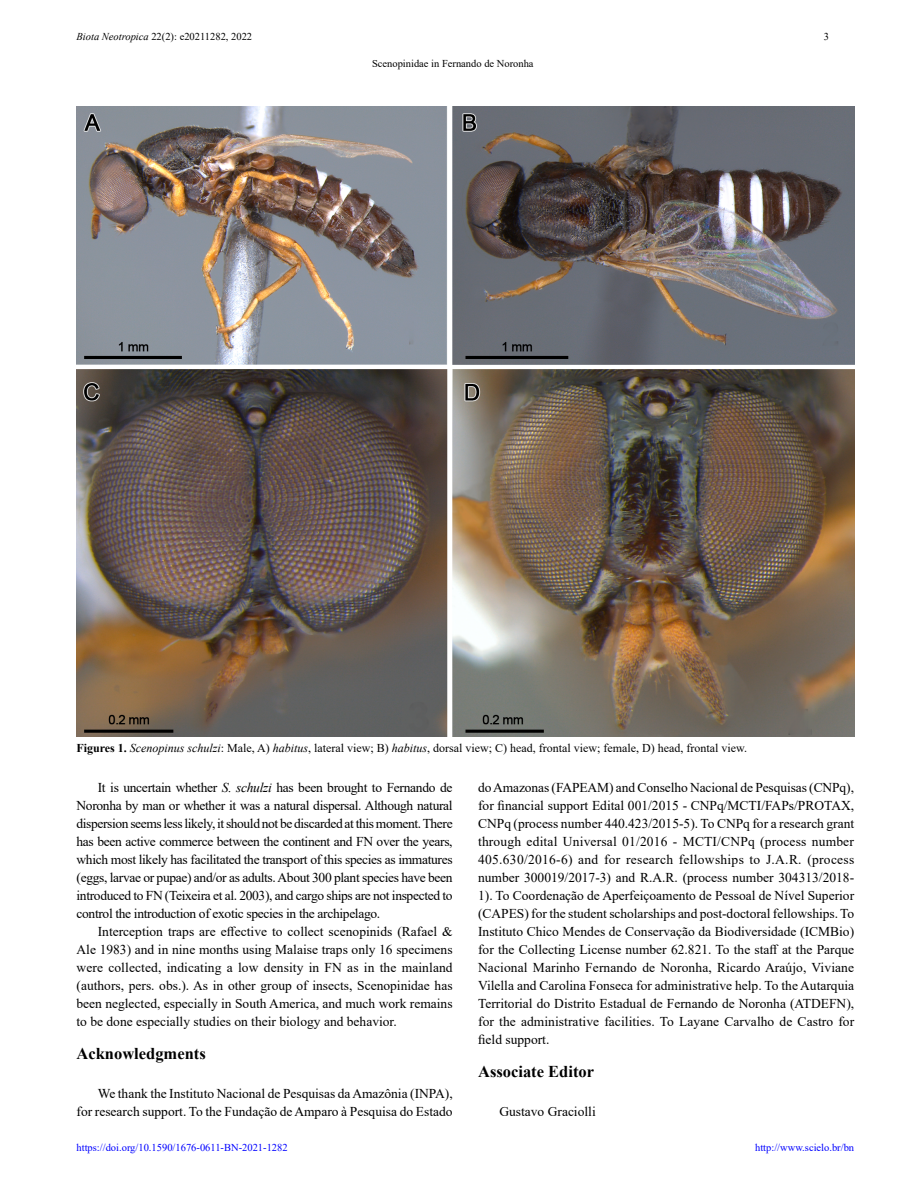
<style>
.page{position:relative;width:918px;height:1188px;background:#fff}
.page>*{position:absolute;margin:0;border:0;box-sizing:border-box;transform-origin:0 0}
.t1{font:700 16.5px "Times New Roman";color:#000}
.t2{font:13.5px/18px "Times New Roman";color:#000;text-align:justify}
.t3{font:12px "Times New Roman";color:#000}
.t4{font:10.5px "Times New Roman";color:#00f}
.t5{font:10.5px "Times New Roman";color:#000}
.s1{font-style:italic}
.s2{font-weight:700}
</style>
<div class="page">
<img style="left:77px;top:106px;width:777px;height:630px">
<p class="t5" style="left:77px;top:29px;width:177px"><span class="s1">Biota Neotropica</span> 22(2): e20211282, 2022</p>
<p class="t5" style="left:372px;top:56px;width:163px">Scenopinidae in Fernando de Noronha</p>
<p class="t5" style="left:824px;top:29px;width:7px">3</p>
<p class="t3" style="left:77px;top:739px;width:672px"><span class="s2">Figures 1.</span> <span class="s1">Scenopinus schulzi</span>: Male, A) <span class="s1">habitus</span>, lateral view; B) <span class="s1">habitus</span>, dorsal view; C) head, frontal view; female, D) head, frontal view.</p>
<p class="t2" style="left:77px;top:778px;width:378px;text-indent:21px">It is uncertain whether <span class="s1">S. schulzi</span> has been brought to Fernando de Noronha by man or whether it was a natural dispersal. Although natural dispersion seems less likely, it should not be discarded at this moment. There has been active commerce between the continent and FN over the years, which most likely has facilitated the transport of this species as immatures (eggs, larvae or pupae) and/or as adults. About 300 plant species have been introduced to FN (Teixeira et al. 2003), and cargo ships are not inspected to control the introduction of exotic species in the archipelago.</p>
<p class="t2" style="left:77px;top:922px;width:378px;text-indent:21px">Interception traps are effective to collect scenopinids (Rafael &amp; Ale 1983) and in nine months using Malaise traps only 16 specimens were collected, indicating a low density in FN as in the mainland (authors, pers. obs.). As in other group of insects, Scenopinidae has been neglected, especially in South America, and much work remains to be done especially studies on their biology and behavior.</p>
<p class="t1" style="left:77px;top:1041px;width:131px">Acknowledgments</p>
<p class="t2" style="left:77px;top:1084px;width:378px;text-align:right">We thank the Instituto Nacional de Pesquisas da Amazônia (INPA),<br>for research support. To the Fundação de Amparo à Pesquisa do Estado</p>
<p class="t2" style="left:478px;top:778px;width:378px">do Amazonas (FAPEAM) and Conselho Nacional de Pesquisas (CNPq), for financial support Edital 001/2015 - CNPq/MCTI/FAPs/PROTAX, CNPq (process number 440.423/2015-5). To CNPq for a research grant through edital Universal 01/2016 - MCTI/CNPq (process number 405.630/2016-6) and for research fellowships to J.A.R. (process number 300019/2017-3) and R.A.R. (process number 304313/2018- 1). To Coordenação de Aperfeiçoamento de Pessoal de Nível Superior (CAPES) for the student scholarships and post-doctoral fellowships. To Instituto Chico Mendes de Conservação da Biodiversidade (ICMBio) for the Collecting License number 62.821. To the staff at the Parque Nacional Marinho Fernando de Noronha, Ricardo Araújo, Viviane Vilella and Carolina Fonseca for administrative help. To the Autarquia Territorial do Distrito Estadual de Fernando de Noronha (ATDEFN), for the administrative facilities. To Layane Carvalho de Castro for field support.</p>
<p class="t1" style="left:478px;top:1059px;width:117px">Associate Editor</p>
<p class="t2" style="left:499px;top:1102px;width:98px">Gustavo Graciolli</p>
<p class="t4" style="left:77px;top:1140px;width:213px">https://doi.org/10.1590/1676-0611-BN-2021-1282</p>
<p class="t4" style="left:755px;top:1140px;width:101px">http://www.scielo.br/bn</p>
</div>
